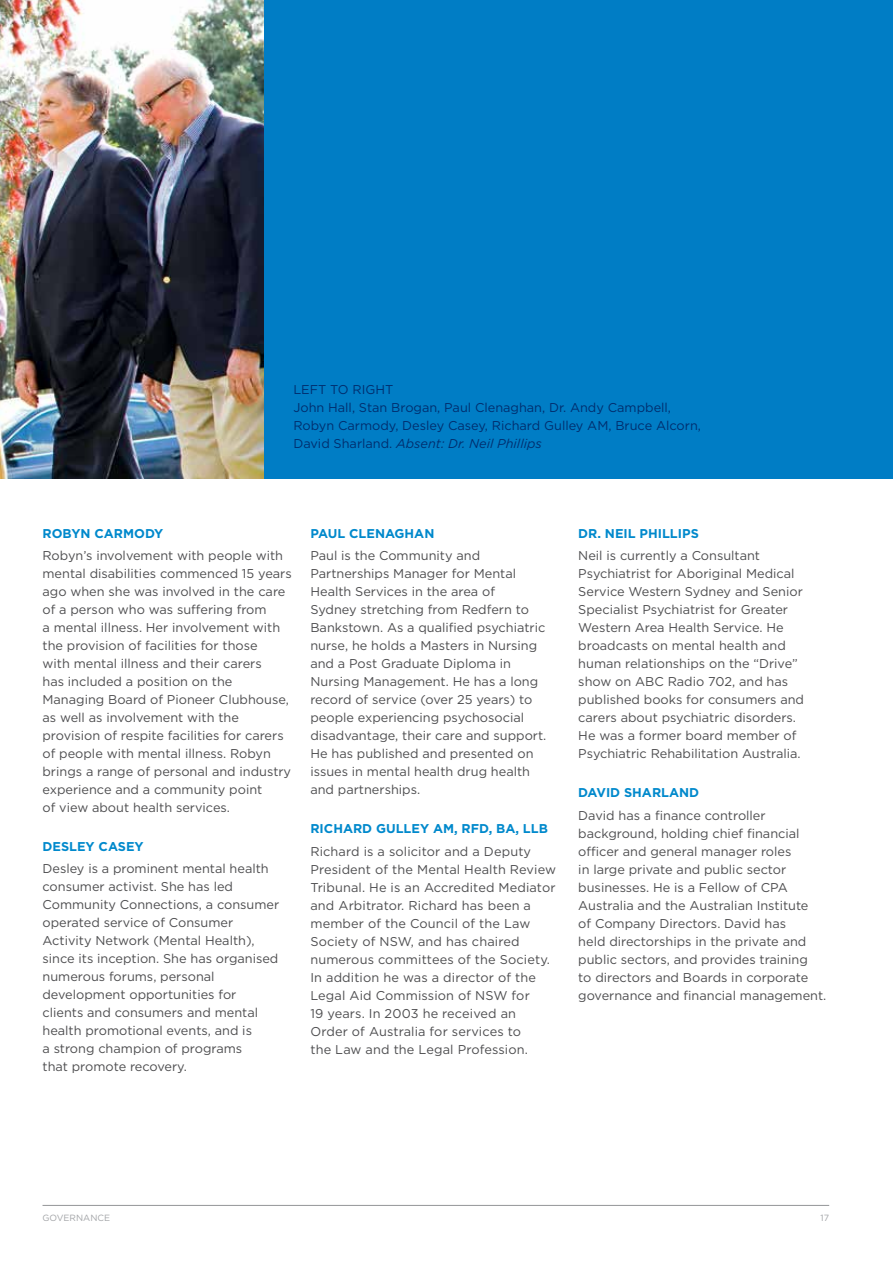
<style>
.page{position:relative;width:893px;height:1263px;background:#fff}
.page>*{position:absolute;margin:0;border:0;box-sizing:border-box;transform-origin:0 0}
.t1{font:12.75px/18px "Gotham";color:#4d4d4f}
.t2{font:12.75px/18px "Gotham";color:#002e6e}
.t3{font:700 12.75px "Gotham";color:#0089cc}
.t4{font:9px "Gotham";color:#a2a4a7}
.s1{font-style:italic}
</style>
<div class="page">
<div style="left:264px;top:0;width:629px;height:478px;background:#007dc5"></div>
<img style="left:0;top:0;width:264px;height:478px">
<hr style="left:43px;top:1205px;width:786px;height:1px;background:#939598">
<p class="t2" style="left:293px;top:380px;width:409px">LEFT TO RIGHT<br>John Hall, Stan Brogan, Paul Clenaghan, Dr. Andy Campbell, Robyn Carmody, Desley Casey, Richard Gulley AM, Bruce Alcorn, David Sharland. <span class="s1">Absent: Dr. Neil Phillips</span></p>
<p class="t3" style="left:43px;top:526px;width:122px">ROBYN CARMODY</p>
<p class="t1" style="left:43px;top:546px;width:251px">Robyn’s involvement with people with mental disabilities commenced 15 years ago when she was involved in the care of a person who was suffering from<br>a mental illness. Her involvement with the provision of facilities for those<br>with mental illness and their carers<br>has included a position on the Managing Board of Pioneer Clubhouse, as well as involvement with the provision of respite facilities for carers of people with mental illness. Robyn brings a range of personal and industry experience and a community point<br>of view about health services.</p>
<p class="t3" style="left:43px;top:839px;width:103px">DESLEY CASEY</p>
<p class="t1" style="left:43px;top:859px;width:238px">Desley is a prominent mental health consumer activist. She has led<br>Community Connections, a consumer operated service of Consumer<br>Activity Network (Mental Health), since its inception. She has organised numerous forums, personal development opportunities for clients and consumers and mental health promotional events, and is<br>a strong champion of programs<br>that promote recovery.</p>
<p class="t3" style="left:310px;top:526px;width:125px">PAUL CLENAGHAN</p>
<p class="t1" style="left:310px;top:546px;width:237px">Paul is the Community and<br>Partnerships Manager for Mental<br>Health Services in the area of<br>Sydney stretching from Redfern to<br>Bankstown. As a qualified psychiatric nurse, he holds a Masters in Nursing and a Post Graduate Diploma in<br>Nursing Management. He has a long record of service (over 25 years) to people experiencing psychosocial disadvantage, their care and support.<br>He has published and presented on issues in mental health drug health and partnerships.</p>
<p class="t3" style="left:310px;top:821px;width:239px">RICHARD GULLEY AM, RFD, BA, LLB</p>
<p class="t1" style="left:310px;top:842px;width:247px">Richard is a solicitor and a Deputy President of the Mental Health Review Tribunal. He is an Accredited Mediator and Arbitrator. Richard has been a member of the Council of the Law Society of NSW, and has chaired numerous committees of the Society.<br>In addition he was a director of the Legal Aid Commission of NSW for<br>19 years. In 2003 he received an Order of Australia for services to<br>the Law and the Legal Profession.</p>
<p class="t3" style="left:578px;top:526px;width:122px">DR. NEIL PHILLIPS</p>
<p class="t1" style="left:578px;top:546px;width:227px">Neil is currently a Consultant Psychiatrist for Aboriginal Medical Service Western Sydney and Senior Specialist Psychiatrist for Greater Western Area Health Service. He broadcasts on mental health and human relationships on the “Drive” show on ABC Radio 702, and has published books for consumers and carers about psychiatric disorders.<br>He was a former board member of Psychiatric Rehabilitation Australia.</p>
<p class="t3" style="left:578px;top:785px;width:122px">DAVID SHARLAND</p>
<p class="t1" style="left:578px;top:806px;width:250px">David has a finance controller background, holding chief financial officer and general manager roles<br>in large private and public sector businesses. He is a Fellow of CPA Australia and the Australian Institute<br>of Company Directors. David has<br>held directorships in the private and public sectors, and provides training<br>to directors and Boards in corporate governance and financial management.</p>
<p class="t4" style="left:43px;top:1212px;width:69px">GOVERNANCE</p>
<p class="t4" style="left:821px;top:1212px;width:10px">17</p>
</div>
